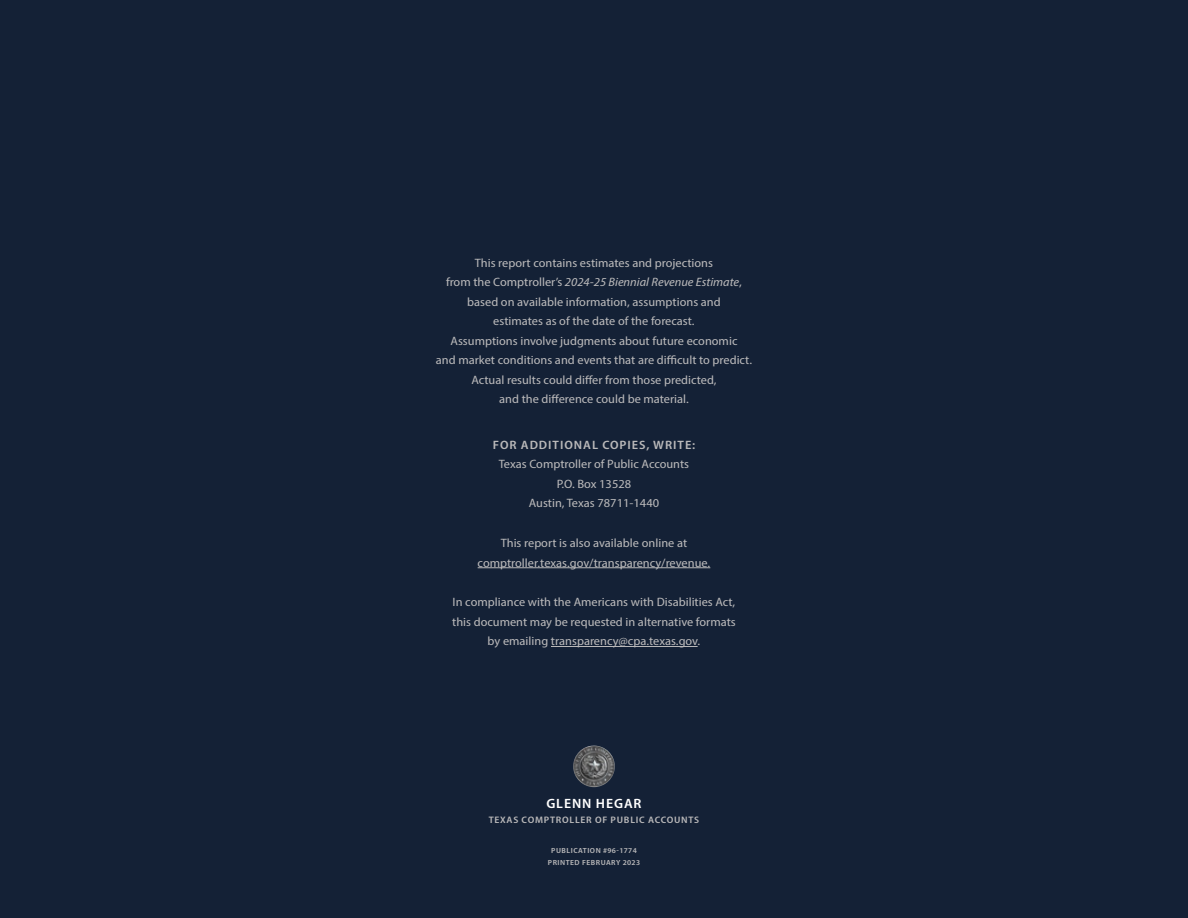
<style>
.page{position:relative;width:1188px;height:918px;background:#142136}
.page>*{position:absolute;margin:0;border:0;box-sizing:border-box;transform-origin:0 0}
.t1{font:600 semi-condensed 13.5px "Myriad Pro";letter-spacing:.06em;color:#fff;scale:1.11 1}
.t2{font:semi-condensed 12.15px/19.5px "Myriad Pro";color:#bab9ba;text-align:center;scale:1.11 1}
.t3{font:600 semi-condensed 12.15px "Myriad Pro";letter-spacing:.07em;color:#bab9ba;scale:1.11 1}
.t4{font:600 semi-condensed 9.45px "Myriad Pro";letter-spacing:.07em;color:#bab9ba;scale:1.11 1}
.t5{font:600 semi-condensed 7.35px/12px "Myriad Pro";letter-spacing:.06em;color:#bab9ba;text-align:center;scale:1.11 1}
.s1{font-style:italic}
</style>
<div class="page">
<img style="left:573px;top:745px;width:42px;height:42px;border-radius:21px">
<hr style="left:478px;top:567px;width:232px;height:1px;background:#bab9ba">
<hr style="left:551px;top:646px;width:147px;height:1px;background:#bab9ba">
<p class="t2" style="left:436px;top:253px;width:286px">This report contains estimates and projections<br>from the Comptroller’s <span class="s1">2024-25 Biennial Revenue Estimate</span>, based on available information, assumptions and<br>estimates as of the date of the forecast.<br>Assumptions involve judgments about future economic<br>and market conditions and events that are difficult to predict.<br>Actual results could differ from those predicted,<br>and the difference could be material.</p>
<p class="t3" style="left:493px;top:437px;width:184px">FOR ADDITIONAL COPIES, WRITE:</p>
<p class="t2" style="left:499px;top:454px;width:173px">Texas Comptroller of Public Accounts<br>P.O. Box 13528<br>Austin, Texas 78711-1440</p>
<p class="t2" style="left:478px;top:533px;width:211px">This report is also available online at comptroller.texas.gov/transparency/revenue.</p>
<p class="t2" style="left:452px;top:592px;width:257px">In compliance with the Americans with Disabilities Act, this document may be requested in alternative formats by emailing transparency@cpa.texas.gov.</p>
<p class="t1" style="left:546px;top:795px;width:87px">GLENN HEGAR</p>
<p class="t4" style="left:489px;top:814px;width:191px">TEXAS COMPTROLLER OF PUBLIC ACCOUNTS</p>
<p class="t5" style="left:548px;top:845px;width:85px">PUBLICATION #96-1774<br>PRINTED FEBRUARY 2023</p>
</div>
